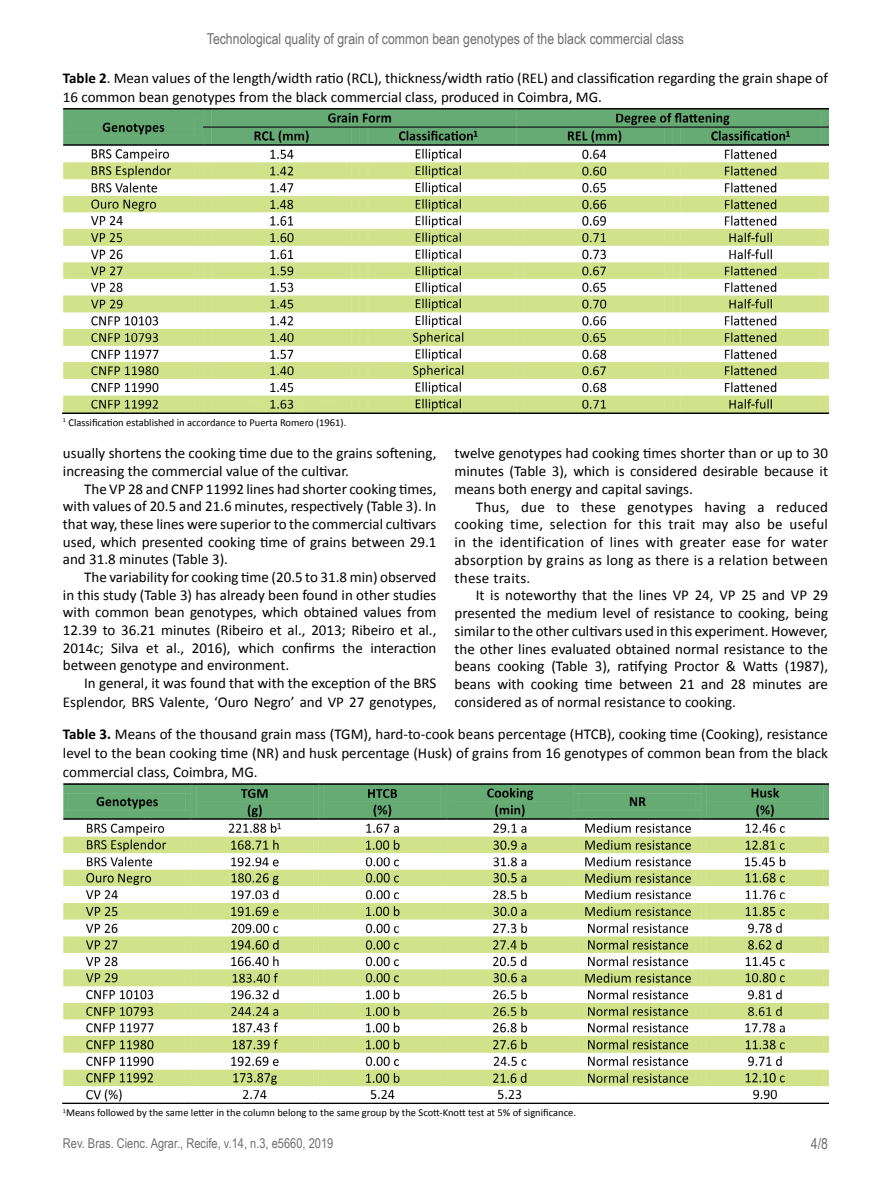
<style>
.page{position:relative;width:891px;height:1188px;background:#fff}
.page>*{position:absolute;margin:0;border:0;box-sizing:border-box;transform-origin:0 0}
.t1{font:15px/17.7px "Calibri";color:#000;text-align:justify}
.t2{font:15px "Arial Narrow";color:#706f6f}
.t3{font:13.5px "Arial Narrow";color:#706f6f}
.t4{font:10.5px "Calibri";color:#000}
.s1{font-weight:700}
</style>
<div class="page">
<img style="left:63px;top:108px;width:765px;height:306px">
<img style="left:63px;top:783px;width:765px;height:321px">
<p class="t2" style="left:207px;top:28px;width:479px">Technological quality of grain of common bean genotypes of the black commercial class</p>
<p class="t1" style="left:63px;top:69px;width:767px;line-height:18.8px"><span class="s1">Table 2</span>. Mean values of the length/width ratio (RCL), thickness/width ratio (REL) and classification regarding the grain shape of<br>16 common bean genotypes from the black commercial class, produced in Coimbra, MG.</p>
<p class="t4" style="left:63px;top:416px;width:285px"><sup>1</sup> Classification established in accordance to Puerta Romero (1961).</p>
<p class="t1" style="left:63px;top:445px;width:375px">usually shortens the cooking time due to the grains softening, increasing the commercial value of the cultivar.</p>
<p class="t1" style="left:63px;top:480px;width:375px;text-indent:21px">The VP 28 and CNFP 11992 lines had shorter cooking times, with values of 20.5 and 21.6 minutes, respectively (Table 3). In that way, these lines were superior to the commercial cultivars used, which presented cooking time of grains between 29.1 and 31.8 minutes (Table 3).</p>
<p class="t1" style="left:63px;top:568px;width:375px;text-indent:21px">The variability for cooking time (20.5 to 31.8 min) observed in this study (Table 3) has already been found in other studies with common bean genotypes, which obtained values from 12.39 to 36.21 minutes (Ribeiro et al., 2013; Ribeiro et al., 2014c; Silva et al., 2016), which confirms the interaction between genotype and environment.</p>
<p class="t1" style="left:63px;top:674px;width:375px;line-height:18.9px;text-align:right">In general, it was found that with the exception of the BRS<br>Esplendor, BRS Valente, ‘Ouro Negro’ and VP 27 genotypes,</p>
<p class="t1" style="left:455px;top:445px;width:375px">twelve genotypes had cooking times shorter than or up to 30 minutes (Table 3), which is considered desirable because it means both energy and capital savings.</p>
<p class="t1" style="left:455px;top:498px;width:375px;text-indent:21px">Thus, due to these genotypes having a reduced cooking time, selection for this trait may also be useful in the identification of lines with greater ease for water absorption by grains as long as there is a relation between these traits.</p>
<p class="t1" style="left:455px;top:587px;width:375px;text-indent:21px">It is noteworthy that the lines VP 24, VP 25 and VP 29 presented the medium level of resistance to cooking, being similar to the other cultivars used in this experiment. However, the other lines evaluated obtained normal resistance to the beans cooking (Table 3), ratifying Proctor &amp; Watts (1987), beans with cooking time between 21 and 28 minutes are considered as of normal resistance to cooking.</p>
<p class="t1" style="left:63px;top:725px;width:767px;line-height:18.8px"><span class="s1">Table 3.</span> Means of the thousand grain mass (TGM), hard-to-cook beans percentage (HTCB), cooking time (Cooking), resistance level to the bean cooking time (NR) and husk percentage (Husk) of grains from 16 genotypes of common bean from the black commercial class, Coimbra, MG.</p>
<p class="t4" style="left:63px;top:1106px;width:515px"><sup>1</sup>Means followed by the same letter in the column belong to the same group by the Scott-Knott test at 5% of significance.</p>
<p class="t3" style="left:63px;top:1134px;width:272px">Rev. Bras. Cienc. Agrar., Recife, v.14, n.3, e5660, 2019</p>
<p class="t2" style="left:811px;top:1133px;width:19px">4/8</p>
</div>
